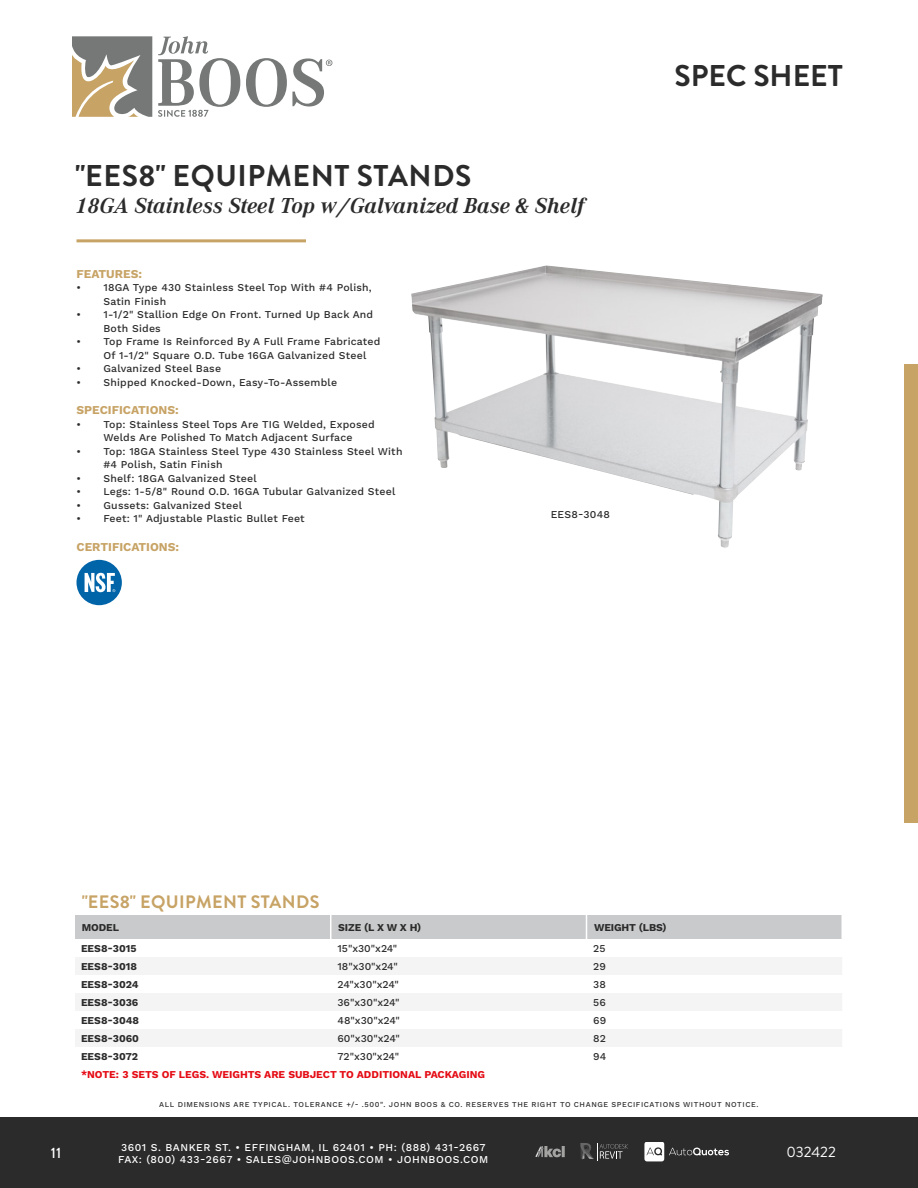
<style>
.page{position:relative;width:918px;height:1188px;background:#fff}
.page>*{position:absolute;margin:0;border:0;box-sizing:border-box;transform-origin:0 0}
.t1{font:700 30px "Brandon Grotesque";letter-spacing:.02em;color:#2b2b2b}
.t2{font:700 30px "Brandon Grotesque";color:#2b2b2b}
.t3{font:italic 700 22.5px "Corporate A";color:#2b2b2b}
.t4{font:700 18px "Brandon Grotesque";letter-spacing:.02em;color:#c7a365}
.t5{font:15px "Brandon Grotesque";color:#fff}
.t6{font:500 15px "Brandon Grotesque";color:#fff}
.BULLET_POINTS{font:700 12px "Work Sans";color:#c7a365}
.BULLET_POINTS-2{font:500 10.5px/13.5px "Work Sans";letter-spacing:.02em;color:#2b2b2b}
.t7{font:500 10.5px/12.6px "Work Sans";letter-spacing:.05em;color:#fff}
.TABLE_ROWS{font:700 10.5px "Work Sans";color:#2b2b2b}
.TABLE_ROWS-2{font:700 10.5px "Work Sans";color:#e50b14}
.t8{font:500 7.5px "Work Sans";letter-spacing:.075em;color:#2b2b2b}
</style>
<div class="page">
<div style="left:0;top:1118px;width:918px;height:70px;background:#2b2b2b"></div>
<svg style="left:536px;top:1147px;width:29px;height:10px"></svg>
<svg style="left:644px;top:1142px;width:85px;height:19px"></svg>
<svg style="left:580px;top:1143px;width:48px;height:17px"></svg>
<svg style="left:72px;top:36px;width:80px;height:81px;background:#a49a86"></svg>
<svg style="left:158px;top:36px;width:82px;height:81px"></svg>
<svg style="left:246px;top:58px;width:86px;height:49px"></svg>
<div style="left:905px;top:365px;width:13px;height:458px;background:#c7a365"></div>
<svg style="left:75px;top:957px;width:767px;height:90px;fill:#f4f4f4"></svg>
<div style="left:75px;top:915px;width:767px;height:24px;background:#c9cacb"></div>
<hr style="left:330px;top:915px;width:2px;height:24px;background:#fff">
<hr style="left:76px;top:239px;width:230px;height:3px;background:#c7a365">
<img style="left:411px;top:266px;width:412px;height:282px">
<div style="left:76px;top:560px;width:46px;height:45px;background:#0064a9;border-radius:50%"></div>
<svg style="left:85px;top:573px;width:30px;height:19px"></svg>
<p class="t1" style="left:75px;top:155px;width:398px">"EES8" EQUIPMENT STANDS</p>
<p class="t3" style="left:75px;top:190px;width:511px">18GA Stainless Steel Top w/Galvanized Base &amp; Shelf</p>
<p class="BULLET_POINTS" style="left:76px;top:267px;width:67px">FEATURES:</p>
<p class="BULLET_POINTS-2" style="left:76px;top:282px;width:297px">• 18GA Type 430 Stainless Steel Top With #4 Polish,</p>
<p class="BULLET_POINTS-2" style="left:103px;top:295px;width:64px">Satin Finish</p>
<p class="BULLET_POINTS-2" style="left:103px;top:309px;width:271px;text-indent:-27px">• 1-1/2" Stallion Edge On Front. Turned Up Back And<br>Both Sides</p>
<p class="BULLET_POINTS-2" style="left:103px;top:336px;width:279px;text-indent:-27px">• Top Frame Is Reinforced By A Full Frame Fabricated<br>Of 1-1/2" Square O.D. Tube 16GA Galvanized Steel</p>
<p class="BULLET_POINTS-2" style="left:76px;top:363px;width:146px">• Galvanized Steel Base</p>
<p class="BULLET_POINTS-2" style="left:76px;top:376px;width:262px">• Shipped Knocked-Down, Easy-To-Assemble</p>
<p class="BULLET_POINTS" style="left:76px;top:403px;width:104px">SPECIFICATIONS:</p>
<p class="BULLET_POINTS-2" style="left:76px;top:418px;width:300px;text-align:center">• Top: Stainless Steel Tops Are TIG Welded, Exposed<br>Welds Are Polished To Match Adjacent Surface</p>
<p class="BULLET_POINTS-2" style="left:104px;top:445px;width:301px;text-indent:-27px">• Top: 18GA Stainless Steel Type 430 Stainless Steel With #4 Polish, Satin Finish</p>
<p class="BULLET_POINTS-2" style="left:76px;top:472px;width:182px">• Shelf: 18GA Galvanized Steel</p>
<p class="BULLET_POINTS-2" style="left:76px;top:486px;width:320px">• Legs: 1-5/8" Round O.D. 16GA Tubular Galvanized Steel</p>
<p class="BULLET_POINTS-2" style="left:76px;top:499px;width:167px">• Gussets: Galvanized Steel</p>
<p class="BULLET_POINTS-2" style="left:76px;top:513px;width:230px">• Feet: 1" Adjustable Plastic Bullet Feet</p>
<p class="BULLET_POINTS" style="left:76px;top:540px;width:104px">CERTIFICATIONS:</p>
<p class="BULLET_POINTS-2" style="left:551px;top:508px;width:61px">EES8-3048</p>
<h1 class="t2" style="left:675px;top:55px;width:170px">SPEC SHEET</h1>
<p class="t4" style="left:82px;top:889px;width:239px">"EES8" EQUIPMENT STANDS</p>
<p class="TABLE_ROWS" style="left:82px;top:921px;width:39px">MODEL</p>
<p class="TABLE_ROWS" style="left:338px;top:921px;width:85px">SIZE (L X W X H)</p>
<p class="TABLE_ROWS" style="left:594px;top:921px;width:74px">WEIGHT (LBS)</p>
<p class="TABLE_ROWS" style="left:81px;top:942px;width:57px">EES8-3015</p>
<p class="BULLET_POINTS-2" style="left:338px;top:942px;width:61px">15"x30"x24"</p>
<p class="BULLET_POINTS-2" style="left:593px;top:942px;width:14px">25</p>
<p class="TABLE_ROWS" style="left:81px;top:960px;width:58px">EES8-3018</p>
<p class="BULLET_POINTS-2" style="left:338px;top:960px;width:62px">18"x30"x24"</p>
<p class="BULLET_POINTS-2" style="left:593px;top:960px;width:14px">29</p>
<p class="TABLE_ROWS" style="left:81px;top:978px;width:59px">EES8-3024</p>
<p class="BULLET_POINTS-2" style="left:338px;top:978px;width:63px">24"x30"x24"</p>
<p class="BULLET_POINTS-2" style="left:593px;top:978px;width:14px">38</p>
<p class="TABLE_ROWS" style="left:81px;top:996px;width:59px">EES8-3036</p>
<p class="BULLET_POINTS-2" style="left:338px;top:996px;width:63px">36"x30"x24"</p>
<p class="BULLET_POINTS-2" style="left:593px;top:996px;width:14px">56</p>
<p class="TABLE_ROWS" style="left:81px;top:1014px;width:60px">EES8-3048</p>
<p class="BULLET_POINTS-2" style="left:338px;top:1014px;width:64px">48"x30"x24"</p>
<p class="BULLET_POINTS-2" style="left:593px;top:1014px;width:14px">69</p>
<p class="TABLE_ROWS" style="left:81px;top:1032px;width:60px">EES8-3060</p>
<p class="BULLET_POINTS-2" style="left:338px;top:1032px;width:64px">60"x30"x24"</p>
<p class="BULLET_POINTS-2" style="left:593px;top:1032px;width:14px">82</p>
<p class="TABLE_ROWS" style="left:81px;top:1050px;width:59px">EES8-3072</p>
<p class="BULLET_POINTS-2" style="left:338px;top:1050px;width:63px">72"x30"x24"</p>
<p class="BULLET_POINTS-2" style="left:593px;top:1050px;width:15px">94</p>
<p class="TABLE_ROWS-2" style="left:81px;top:1068px;width:406px">*NOTE: 3 SETS OF LEGS. WEIGHTS ARE SUBJECT TO ADDITIONAL PACKAGING</p>
<p class="t8" style="left:159px;top:1100px;width:601px">ALL DIMENSIONS ARE TYPICAL. TOLERANCE +/- .500". JOHN BOOS &amp; CO. RESERVES THE RIGHT TO CHANGE SPECIFICATIONS WITHOUT NOTICE.</p>
<h3 class="t6" style="left:51px;top:1143px;width:12px">11</h3>
<p class="t7" style="left:118px;top:1141px;width:372px">3601 S. BANKER ST. • EFFINGHAM, IL 62401 • PH: (888) 431-2667<br>FAX: (800) 433-2667 • SALES@JOHNBOOS.COM • JOHNBOOS.COM</p>
<p class="t5" style="left:786px;top:1142px;width:51px">032422</p>
</div>
